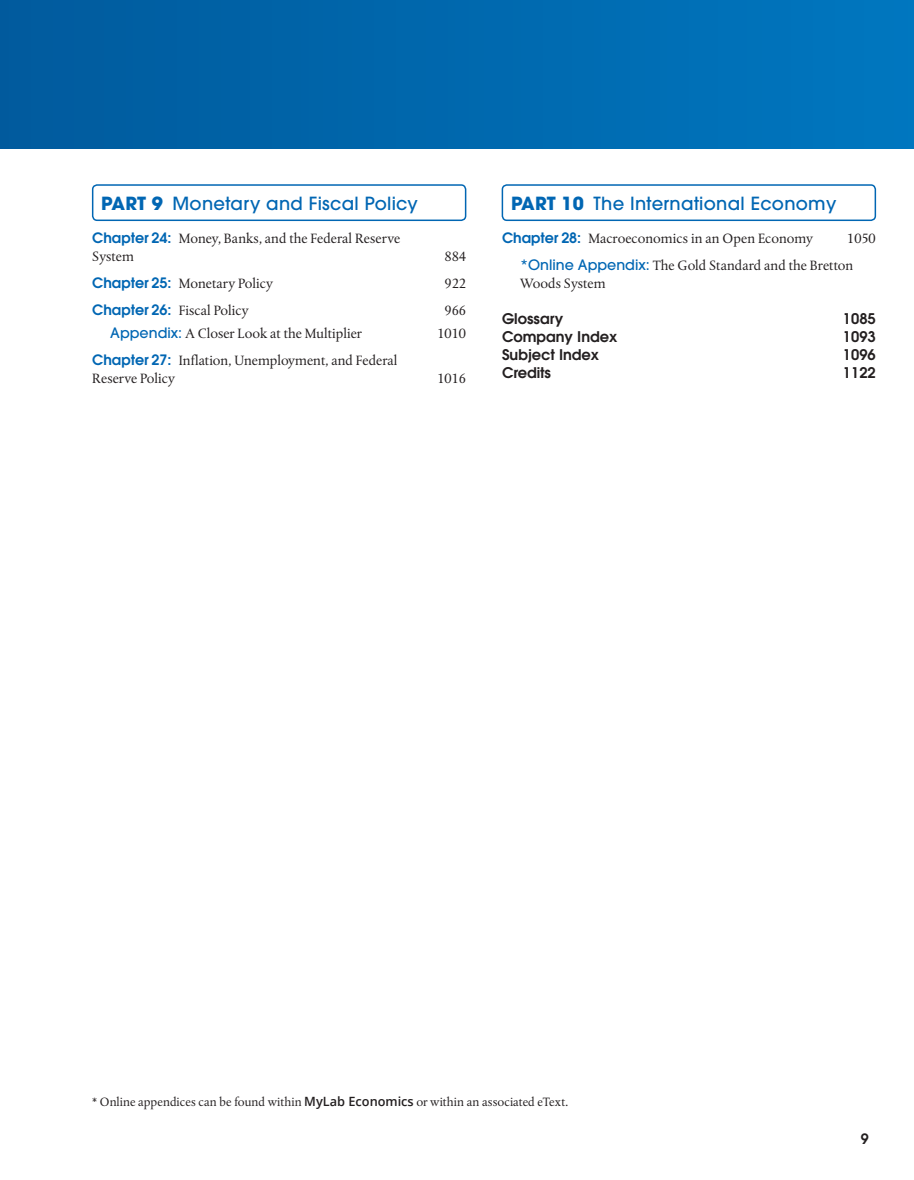
<style>
.page{position:relative;width:914px;height:1180px;background:#fff}
.page>*{position:absolute;margin:0;border:0;box-sizing:border-box;transform-origin:0 0}
.t1{font:500 18px "ITC Avant Garde W1 G";letter-spacing:.015em;color:#0166b3}
.t2{font:600 14.7px "ITC Avant Garde W1 G";color:#231f20}
.t3{font:14.25px/18px "Albertina MT Pro";color:#231f20}
.t4{font:600 14.25px "ITC Avant Garde W1 G";color:#231f20}
.t5{font:12.75px "Albertina MT Pro";color:#231f20}
.s1{font-weight:700}
.s2{font-family:"ITC Avant Garde W1 G";font-weight:600;color:#0166b3}
.s3{font-family:"ITC Avant Garde W1 G";font-weight:500;color:#0166b3}
.s4{font-family:"Open Sans";font-weight:600}
</style>
<div class="page">
<div style="left:0;top:0;width:914px;height:148px;background:linear-gradient(to right,#005a9d,#0076bf)"></div>
<div style="left:92px;top:184px;width:374px;height:37px;border:2px solid #0166b3;border-radius:4px"></div>
<div style="left:501px;top:184px;width:375px;height:37px;border:2px solid #0166b3;border-radius:4px"></div>
<svg style="left:0;top:0;width:5px;height:5px"></svg>
<p class="t1" style="left:101px;top:192px;width:318px"><span class="s1">PART 9</span> Monetary and Fiscal Policy</p>
<p class="t3" style="left:92px;top:229px;width:309px"><span class="s2">Chapter 24:</span> Money, Banks, and the Federal Reserve<br>System</p>
<p class="t3" style="left:444px;top:247px;width:23px">884</p>
<p class="t3" style="left:92px;top:274px;width:182px"><span class="s2">Chapter 25:</span> Monetary Policy</p>
<p class="t3" style="left:444px;top:274px;width:23px">922</p>
<p class="t3" style="left:92px;top:301px;width:158px"><span class="s2">Chapter 26:</span> Fiscal Policy</p>
<p class="t3" style="left:444px;top:301px;width:23px">966</p>
<p class="t3" style="left:110px;top:324px;width:253px"><span class="s3">Appendix:</span> A Closer Look at the Multiplier</p>
<p class="t3" style="left:437px;top:324px;width:30px">1010</p>
<p class="t3" style="left:92px;top:351px;width:307px"><span class="s2">Chapter 27:</span> Inflation, Unemployment, and Federal<br>Reserve Policy</p>
<p class="t3" style="left:437px;top:369px;width:30px">1016</p>
<p class="t1" style="left:511px;top:192px;width:327px"><span class="s1">PART 10</span> The International Economy</p>
<p class="t3" style="left:502px;top:229px;width:312px"><span class="s2">Chapter 28:</span> Macroeconomics in an Open Economy</p>
<p class="t3" style="left:520px;top:225px;width:357px;line-height:27px;text-indent:327px">1050 <span class="s3">*Online Appendix:</span> The Gold Standard and the Bretton</p>
<p class="t3" style="left:520px;top:274px;width:87px">Woods System</p>
<p class="t2" style="left:502px;top:309px;width:63px">Glossary</p>
<p class="t2" style="left:842px;top:309px;width:34px">1085</p>
<p class="t2" style="left:502px;top:327px;width:117px">Company Index</p>
<p class="t2" style="left:842px;top:327px;width:34px">1093</p>
<p class="t2" style="left:502px;top:345px;width:99px">Subject Index</p>
<p class="t2" style="left:842px;top:345px;width:34px">1096</p>
<p class="t2" style="left:502px;top:363px;width:51px">Credits</p>
<p class="t2" style="left:842px;top:363px;width:34px">1122</p>
<p class="t5" style="left:92px;top:1093px;width:477px">* Online appendices can be found within <span class="s4">MyLab Economics</span> or within an associated eText.</p>
<p class="t4" style="left:861px;top:1128px;width:9px">9</p>
</div>
